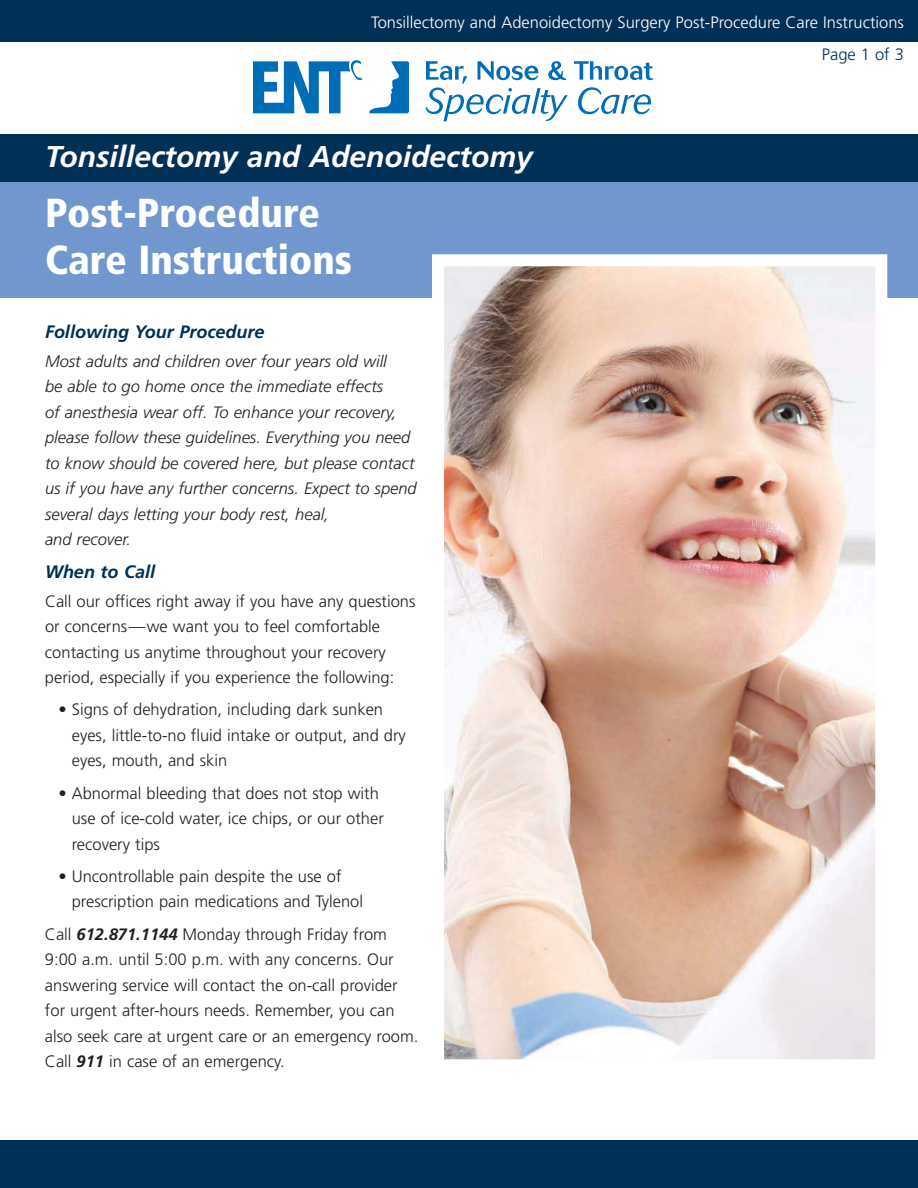
<style>
.page{position:relative;width:918px;height:1188px;background:#fff}
.page>*{position:absolute;margin:0;border:0;box-sizing:border-box;transform-origin:0 0}
.t1{font:900 condensed 40.5px/46.5px "Frutiger";color:#fff}
.t2{font:italic 700 30px "Frutiger";color:#fff}
.t3{font:italic 700 18px "Frutiger";color:#003055}
.t4{font:300 16.5px/25.5px "Frutiger";color:#221f1f}
.t5{font:italic 300 16.5px/25.5px "Frutiger";color:#221f1f}
.t6{font:300 16.5px "Frutiger";color:#fff}
.t7{font:300 16.5px "Frutiger";color:#003055}
.s1{font-weight:700;font-style:italic}
</style>
<div class="page">
<svg style="left:574px;top:61px;width:79px;height:19px"></svg>
<svg style="left:253px;top:60px;width:109px;height:53px"></svg>
<svg style="left:369px;top:61px;width:40px;height:52px"></svg>
<svg style="left:425px;top:61px;width:143px;height:60px"></svg>
<svg style="left:578px;top:87px;width:73px;height:27px"></svg>
<div style="left:0;top:0;width:918px;height:41px;background:#003055"></div>
<div style="left:0;top:137px;width:918px;height:161px;background:#7297cf"></div>
<div style="left:0;top:134px;width:918px;height:47px;background:#003055"></div>
<div style="left:0;top:1141px;width:918px;height:47px;background:#003055"></div>
<img style="left:445px;top:267px;width:429px;height:791px">
<div style="left:432px;top:254px;width:455px;height:817px;border:12px solid #fff"></div>
<p class="t6" style="left:371px;top:15px;width:534px">Tonsillectomy and Adenoidectomy Surgery Post-Procedure Care Instructions</p>
<p class="t7" style="left:822px;top:47px;width:84px">Page 1 of 3</p>
<h2 class="t2" style="left:45px;top:145px;width:489px">Tonsillectomy and Adenoidectomy</h2>
<h1 class="t1" style="left:45px;top:190px;width:309px">Post-Procedure<br>Care Instructions</h1>
<p class="t3" style="left:45px;top:324px;width:221px">Following Your Procedure</p>
<p class="t5" style="left:45px;top:350px;width:373px">Most adults and children over four years old will<br>be able to go home once the immediate effects<br>of anesthesia wear off. To enhance your recovery, please follow these guidelines. Everything you need to know should be covered here, but please contact us if you have any further concerns. Expect to spend several days letting your body rest, heal,<br>and recover.</p>
<p class="t3" style="left:45px;top:564px;width:112px">When to Call</p>
<p class="t4" style="left:45px;top:589px;width:372px">Call our offices right away if you have any questions or concerns—we want you to feel comfortable contacting us anytime throughout your recovery period, especially if you experience the following:</p>
<p class="t4" style="left:72px;top:698px;width:336px;text-indent:-13px">• Signs of dehydration, including dark sunken eyes, little-to-no fluid intake or output, and dry eyes, mouth, and skin</p>
<p class="t4" style="left:72px;top:781px;width:314px;text-indent:-13px">• Abnormal bleeding that does not stop with use of ice-cold water, ice chips, or our other recovery tips</p>
<p class="t4" style="left:72px;top:865px;width:293px;text-indent:-13px">• Uncontrollable pain despite the use of prescription pain medications and Tylenol</p>
<p class="t4" style="left:45px;top:922px;width:375px">Call <span class="s1">612.871.1144</span> Monday through Friday from 9:00 a.m. until 5:00 p.m. with any concerns. Our answering service will contact the on-call provider for urgent after-hours needs. Remember, you can also seek care at urgent care or an emergency room.<br>Call <span class="s1">911</span> in case of an emergency.</p>
</div>
